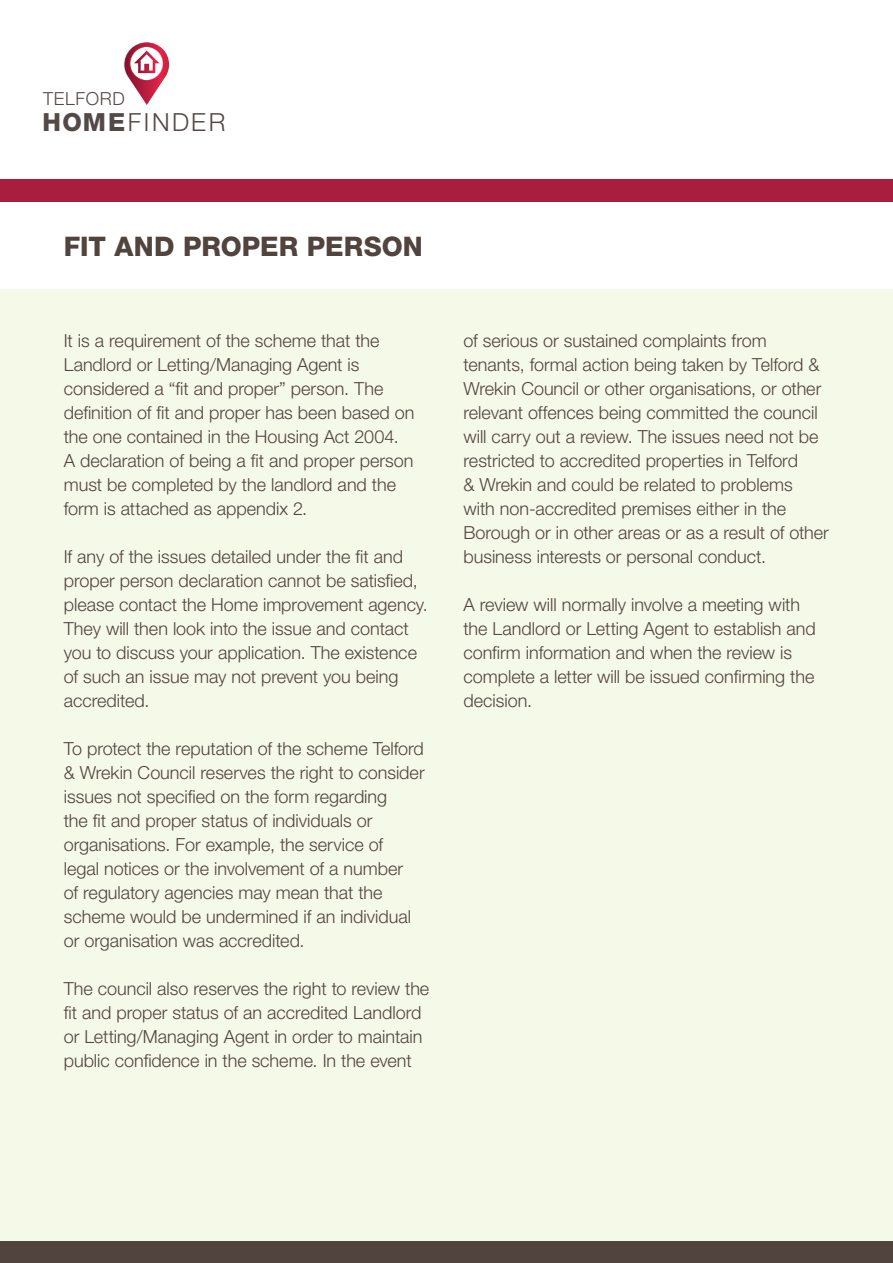
<style>
.page{position:relative;width:893px;height:1263px;background:#fff}
.page>*{position:absolute;margin:0;border:0;box-sizing:border-box;transform-origin:0 0}
.t1{font:800 27px "Helvetica Neue LT Std";letter-spacing:.005em;color:#51443f}
.t2{font:300 25.05px "Helvetica Neue LT Std";letter-spacing:.1em;color:#534946}
.t3{font:300 18px/24px "Helvetica Neue LT Std";color:#51443f}
.t4{font:300 18px "Helvetica Neue LT Std";letter-spacing:.035em;color:#534946}
.s1{font-weight:800}
</style>
<div class="page">
<div style="left:0;top:289px;width:893px;height:974px;background:#f5f9e8"></div>
<div style="left:0;top:1242px;width:893px;height:21px;background:#51443f"></div>
<div style="left:0;top:179px;width:893px;height:23px;background:#a91e3e"></div>
<svg style="left:124px;top:43px;width:45px;height:62px"></svg>
<p class="t4" style="left:43px;top:88px;width:83px">TELFORD</p>
<h2 class="t2" style="left:43px;top:106px;width:184px"><span class="s1">HOME</span>FINDER</h2>
<h1 class="t1" style="left:64px;top:231px;width:361px">FIT AND PROPER PERSON</h1>
<p class="t3" style="left:64px;top:328px;width:352px">It is a requirement of the scheme that the Landlord or Letting/Managing Agent is considered a “fit and proper” person. The definition of fit and proper has been based on the one contained in the Housing Act 2004.<br>A declaration of being a fit and proper person must be completed by the landlord and the form is attached as appendix 2.</p>
<p class="t3" style="left:64px;top:544px;width:366px">If any of the issues detailed under the fit and proper person declaration cannot be satisfied, please contact the Home improvement agency.<br>They will then look into the issue and contact you to discuss your application. The existence of such an issue may not prevent you being accredited.</p>
<p class="t3" style="left:64px;top:736px;width:362px">To protect the reputation of the scheme Telford &amp; Wrekin Council reserves the right to consider issues not specified on the form regarding<br>the fit and proper status of individuals or organisations. For example, the service of<br>legal notices or the involvement of a number<br>of regulatory agencies may mean that the scheme would be undermined if an individual or organisation was accredited.</p>
<p class="t3" style="left:64px;top:976px;width:367px">The council also reserves the right to review the fit and proper status of an accredited Landlord or Letting/Managing Agent in order to maintain public confidence in the scheme. In the event</p>
<p class="t3" style="left:463px;top:328px;width:367px">of serious or sustained complaints from tenants, formal action being taken by Telford &amp; Wrekin Council or other organisations, or other relevant offences being committed the council will carry out a review. The issues need not be restricted to accredited properties in Telford<br>&amp; Wrekin and could be related to problems<br>with non-accredited premises either in the Borough or in other areas or as a result of other business interests or personal conduct.</p>
<p class="t3" style="left:463px;top:592px;width:354px">A review will normally involve a meeting with the Landlord or Letting Agent to establish and confirm information and when the review is complete a letter will be issued confirming the decision.</p>
</div>
